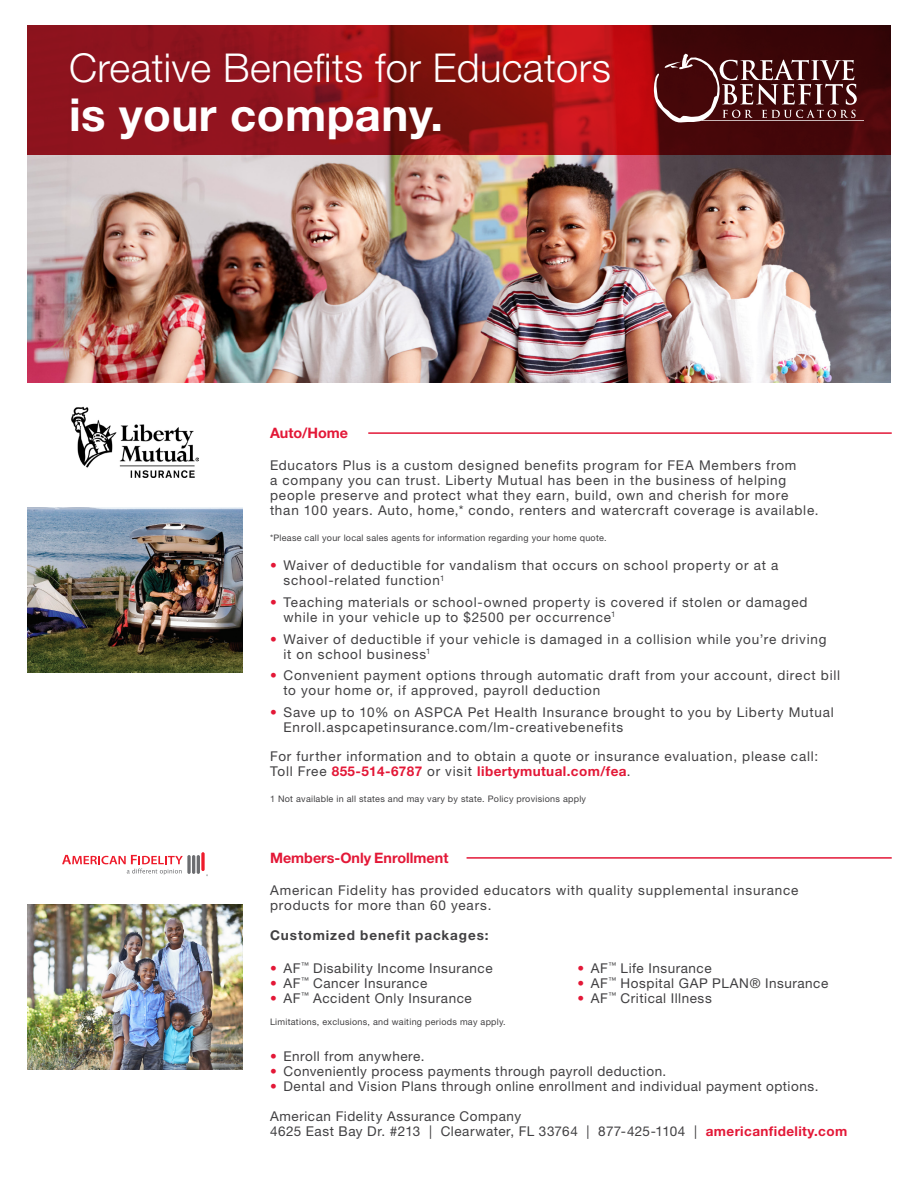
<style>
.page{position:relative;width:918px;height:1188px;background:#fff}
.page>*{position:absolute;margin:0;border:0;box-sizing:border-box;transform-origin:0 0}
.t1{font:700 45.45px "Helvetica Neue LT Std";letter-spacing:.01em;color:#fff}
.t2{font:300 39.75px "Helvetica Neue LT Std";letter-spacing:.01em;color:#fff}
.t3{font:700 14.4px "Helvetica Neue LT Std";color:#e31837}
.t4{font:13.5px/15px "Helvetica Neue LT Std";letter-spacing:.06em;color:#414042}
.t5{font:13.5px "Helvetica Neue LT Std";letter-spacing:.04em;color:#414042}
.t6{font:13.5px "Helvetica Neue LT Std";letter-spacing:.035em;color:#414042}
.t7{font:700 13.5px "Helvetica Neue LT Std";letter-spacing:.03em;color:#e31837}
.t8{font:700 13.5px "Helvetica Neue LT Std";letter-spacing:.065em;color:#414042}
.t9{font:9px "Helvetica Neue LT Std";letter-spacing:.03em;color:#414042}
.s1{color:#e31837}
.s2{font-weight:400;color:#414042}
.s3{font-weight:700;color:#e31837}
</style>
<div class="page">
<img style="left:27px;top:154px;width:864px;height:229px">
<svg style="left:27px;top:25px;width:864px;height:129px;background:#8c1016"></svg>
<img style="left:27px;top:507px;width:216px;height:166px">
<hr style="left:368px;top:432px;width:524px;height:2px;background:#e31837">
<img style="left:71px;top:406px;width:128px;height:71px">
<svg style="left:654px;top:54px;width:210px;height:68px;background:#643436"></svg>
<hr style="left:467px;top:857px;width:425px;height:2px;background:#e31837">
<img style="left:27px;top:904px;width:216px;height:165px">
<svg style="left:62px;top:855px;width:121px;height:20px"></svg>
<svg style="left:187px;top:855px;width:4px;height:19px"></svg>
<hr style="left:192px;top:855px;width:3px;height:19px;background:#6c6d70;border-radius:2px">
<hr style="left:197px;top:855px;width:3px;height:19px;background:#6c6d70;border-radius:2px">
<svg style="left:201px;top:852px;width:4px;height:19px"></svg>
<p class="t2" style="left:69px;top:44px;width:543px">Creative Benefits for Educators</p>
<p class="t1" style="left:69px;top:86px;width:376px">is your company.</p>
<p class="t3" style="left:270px;top:424px;width:80px">Auto/Home</p>
<p class="t4" style="left:270px;top:458px;width:550px">Educators Plus is a custom designed benefits program for FEA Members from<br>a company you can trust. Liberty Mutual has been in the business of helping people preserve and protect what they earn, build, own and cherish for more than 100 years. Auto, home,* condo, renters and watercraft coverage is available.</p>
<p class="t9" style="left:270px;top:532px;width:338px">*Please call your local sales agents for information regarding your home quote.</p>
<p class="t4" style="left:284px;top:558px;width:496px;text-indent:-14px"><span class="s1">•</span> Waiver of deductible for vandalism that occurs on school property or at a school-related function<sup>1</sup></p>
<p class="t4" style="left:284px;top:594px;width:526px;text-indent:-14px"><span class="s1">•</span> Teaching materials or school-owned property is covered if stolen or damaged while in your vehicle up to $2500 per occurrence<sup>1</sup></p>
<p class="t4" style="left:284px;top:631px;width:545px;text-indent:-14px"><span class="s1">•</span> Waiver of deductible if your vehicle is damaged in a collision while you’re driving it on school business<sup>1</sup></p>
<p class="t4" style="left:284px;top:668px;width:558px;text-indent:-14px"><span class="s1">•</span> Convenient payment options through automatic draft from your account, direct bill to your home or, if approved, payroll deduction</p>
<p class="t4" style="left:270px;top:705px;width:565px"><span class="s1">•</span> Save up to 10% on ASPCA Pet Health Insurance brought to you by Liberty Mutual</p>
<p class="t4" style="left:284px;top:720px;width:341px">Enroll.aspcapetinsurance.com/lm-creativebenefits</p>
<p class="t4" style="left:270px;top:749px;width:550px">For further information and to obtain a quote or insurance evaluation, please call:</p>
<p class="t7" style="left:270px;top:763px;width:362px"><span class="s2">Toll Free</span> 855-514-6787 <span class="s2">or visit</span> libertymutual.com/fea<span class="s2">.</span></p>
<p class="t9" style="left:270px;top:793px;width:318px">1 Not available in all states and may vary by state. Policy provisions apply</p>
<p class="t3" style="left:270px;top:849px;width:180px">Members-Only Enrollment</p>
<p class="t4" style="left:270px;top:883px;width:530px">American Fidelity has provided educators with quality supplemental insurance products for more than 60 years.</p>
<p class="t8" style="left:270px;top:927px;width:220px">Customized benefit packages:</p>
<p class="t5" style="left:270px;top:960px;width:224px"><span class="s1">•</span> AF<sup>™</sup> Disability Income Insurance</p>
<p class="t5" style="left:270px;top:975px;width:159px"><span class="s1">•</span> AF<sup>™</sup> Cancer Insurance</p>
<p class="t5" style="left:270px;top:990px;width:203px"><span class="s1">•</span> AF<sup>™</sup> Accident Only Insurance</p>
<p class="t5" style="left:577px;top:960px;width:136px"><span class="s1">•</span> AF<sup>™</sup> Life Insurance</p>
<p class="t5" style="left:577px;top:975px;width:253px"><span class="s1">•</span> AF<sup>™</sup> Hospital GAP PLAN® Insurance</p>
<p class="t5" style="left:577px;top:990px;width:136px"><span class="s1">•</span> AF<sup>™</sup> Critical Illness</p>
<p class="t9" style="left:270px;top:1016px;width:237px">Limitations, exclusions, and waiting periods may apply.</p>
<p class="t5" style="left:270px;top:1048px;width:156px"><span class="s1">•</span> Enroll from anywhere.</p>
<p class="t5" style="left:270px;top:1063px;width:398px"><span class="s1">•</span> Conveniently process payments through payroll deduction.</p>
<p class="t5" style="left:270px;top:1078px;width:550px"><span class="s1">•</span> Dental and Vision Plans through online enrollment and individual payment options.</p>
<p class="t5" style="left:270px;top:1108px;width:253px">American Fidelity Assurance Company</p>
<p class="t6" style="left:270px;top:1123px;width:579px">4625 East Bay Dr. #213 | Clearwater, FL 33764 | 877-425-1104 | <span class="s3">americanfidelity.com</span></p>
</div>
